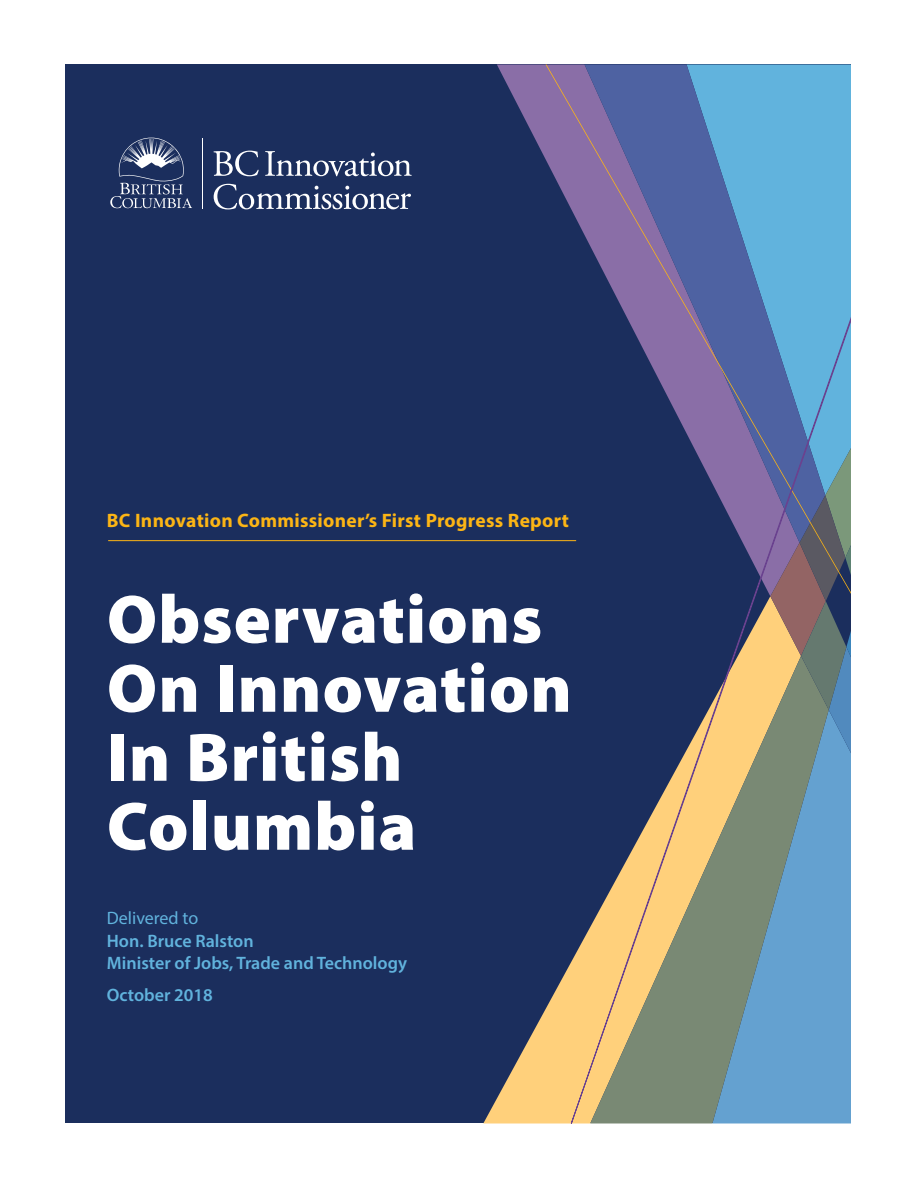
<style>
.page{position:relative;width:918px;height:1188px;background:#fff}
.page>*{position:absolute;margin:0;border:0;box-sizing:border-box;transform-origin:0 0}
.t1{font:900 69px/69px "Myriad Pro";letter-spacing:.015em;color:#fff}
.t2{font:700 19.5px "Myriad Pro";letter-spacing:.015em;color:#fcb515}
.t3{font:600 18px/22.5px "Myriad Pro";color:#61b3dd}
.t4{font:18px "Myriad Pro";color:#61b3dd}
</style>
<div class="page">
<div style="left:66px;top:64px;width:786px;height:1060px;background:#1b2e5d"></div>
<hr style="left:108px;top:540px;width:468px;height:1px;background:#fcb515">
<hr style="left:202px;top:138px;width:1px;height:71px;background:#fff">
<svg style="left:213px;top:151px;width:46px;height:25px"></svg>
<svg style="left:265px;top:151px;width:147px;height:25px"></svg>
<svg style="left:214px;top:184px;width:197px;height:25px"></svg>
<svg style="left:110px;top:138px;width:82px;height:70px"></svg>
<svg style="left:497px;top:64px;width:88px;height:478px"></svg>
<svg style="left:483px;top:964px;width:87px;height:160px"></svg>
<svg style="left:546px;top:65px;width:305px;height:477px"></svg>
<svg style="left:570px;top:117px;width:281px;height:1007px"></svg>
<div style="left:851px;top:53px;width:41px;height:1104px;background:#fff"></div>
<p class="t2" style="left:107px;top:507px;width:464px">BC Innovation Commissioner’s First Progress Report</p>
<p class="t1" style="left:107px;top:586px;width:437px">Observations</p>
<p class="t1" style="left:107px;top:655px;width:466px">On Innovation<br>In British<br>Columbia</p>
<p class="t4" style="left:107px;top:907px;width:93px">Delivered to</p>
<p class="t3" style="left:107px;top:929px;width:302px">Hon. Bruce Ralston<br>Minister of Jobs, Trade and Technology</p>
<p class="t3" style="left:107px;top:983px;width:107px">October 2018</p>
</div>
